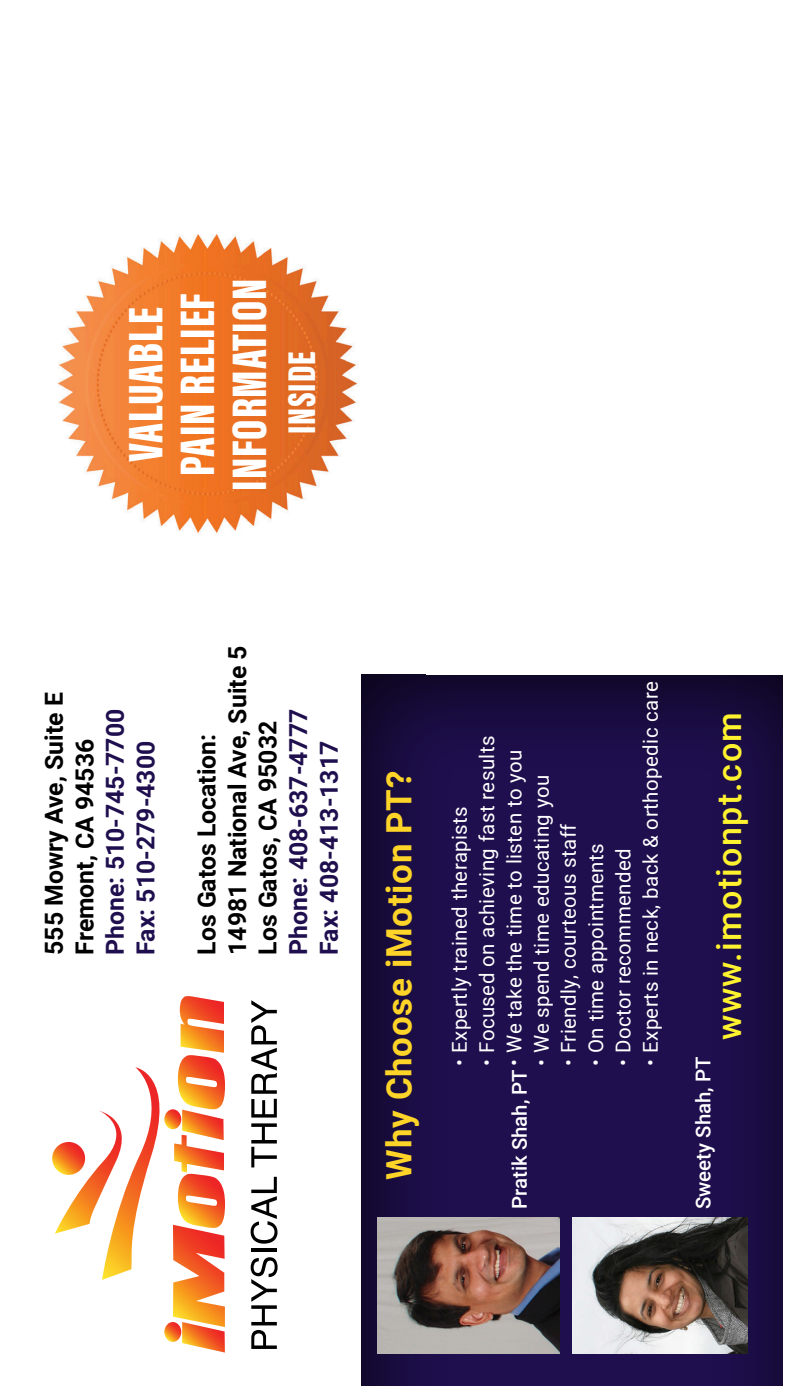
<style>
.page{position:relative;width:803px;height:1386px;background:#fff}
.page>*{position:absolute;margin:0;border:0;box-sizing:border-box;transform-origin:0 0}
.t1{font:900 49.88px/52px "Acumin Pro Extra Cond";letter-spacing:.02em;color:#fff;text-align:center}
.t2{font:900 39.9px "Acumin Pro Extra Cond";letter-spacing:.02em;color:#fff}
.t3{font:700 35px "Roboto";letter-spacing:.02em;color:#fed428}
.t4{font:500 34.12px "Roboto";letter-spacing:.04em;color:#fff22f}
.t5{font:700 24.85px/30.4px "Roboto";color:#000}
.t6{font:700 24.85px/30.4px "Roboto";color:#1f0f4e}
.t7{font:20.47px "Roboto";letter-spacing:.02em;color:#fff}
.t8{font:500 20.47px "Roboto";color:#fff}
</style>
<div class="page">
<div style="left:359px;top:672px;width:423px;height:714px;background:#000;opacity:.75"></div>
<div style="left:426px;top:0;width:356px;height:674px;background:#fff"></div>
<svg style="left:52px;top:1142px;width:33px;height:33px"></svg>
<svg style="left:55px;top:996px;width:170px;height:357px"></svg>
<svg style="left:251px;top:1257px;width:26px;height:92px"></svg>
<hr style="left:251px;top:1248px;width:26px;height:4px;background:#000">
<svg style="left:251px;top:1177px;width:26px;height:67px"></svg>
<svg style="left:251px;top:1000px;width:26px;height:167px"></svg>
<img style="left:377px;top:1218px;width:182px;height:136px">
<img style="left:572px;top:1218px;width:176px;height:136px">
<img style="left:57px;top:234px;width:302px;height:302px">
<h1 class="t1" style="left:119px;top:491px;width:213px;rotate:-90deg">VALUABLE<br>PAIN RELIEF<br>INFORMATION</h1>
<h2 class="t2" style="left:277px;top:434px;width:83px;rotate:-90deg">INSIDE</h2>
<p class="t5" style="left:38px;top:955px;width:264px;rotate:-90deg">555 Mowry Ave, Suite E<br>Fremont, CA 94536</p>
<p class="t6" style="left:99px;top:955px;width:247px;rotate:-90deg">Phone: 510-745-7700<br>Fax: 510-279-4300</p>
<p class="t5" style="left:191px;top:955px;width:311px;rotate:-90deg">Los Gatos Location:<br>14981 National Ave, Suite 5<br>Los Gatos, CA 95032</p>
<p class="t6" style="left:282px;top:955px;width:247px;rotate:-90deg">Phone: 408-637-4777<br>Fax: 408-413-1317</p>
<h3 class="t3" style="left:374px;top:1180px;width:410px;rotate:-90deg">Why Choose iMotion PT?</h3>
<p class="t7" style="left:472px;top:1066px;width:331px;rotate:-90deg">• Focused on achieving fast results</p>
<p class="t7" style="left:500px;top:1066px;width:318px;rotate:-90deg">• We take the time to listen to you</p>
<p class="t7" style="left:527px;top:1066px;width:292px;rotate:-90deg">• We spend time educating you</p>
<p class="t7" style="left:445px;top:1066px;width:261px;rotate:-90deg">• Expertly trained therapists</p>
<p class="t7" style="left:554px;top:1066px;width:244px;rotate:-90deg">• Friendly, courteous staff</p>
<p class="t8" style="left:505px;top:1209px;width:141px;rotate:-90deg">Pratik Shah, PT</p>
<p class="t7" style="left:581px;top:1066px;width:224px;rotate:-90deg">• On time appointments</p>
<p class="t7" style="left:608px;top:1066px;width:219px;rotate:-90deg">• Doctor recommended</p>
<p class="t7" style="left:636px;top:1066px;width:386px;rotate:-90deg">• Experts in neck, back &amp; orthopedic care</p>
<h3 class="t4" style="left:705px;top:1040px;width:329px;rotate:-90deg">www.imotionpt.com</h3>
<p class="t8" style="left:688px;top:1209px;width:154px;rotate:-90deg">Sweety Shah, PT</p>
</div>
